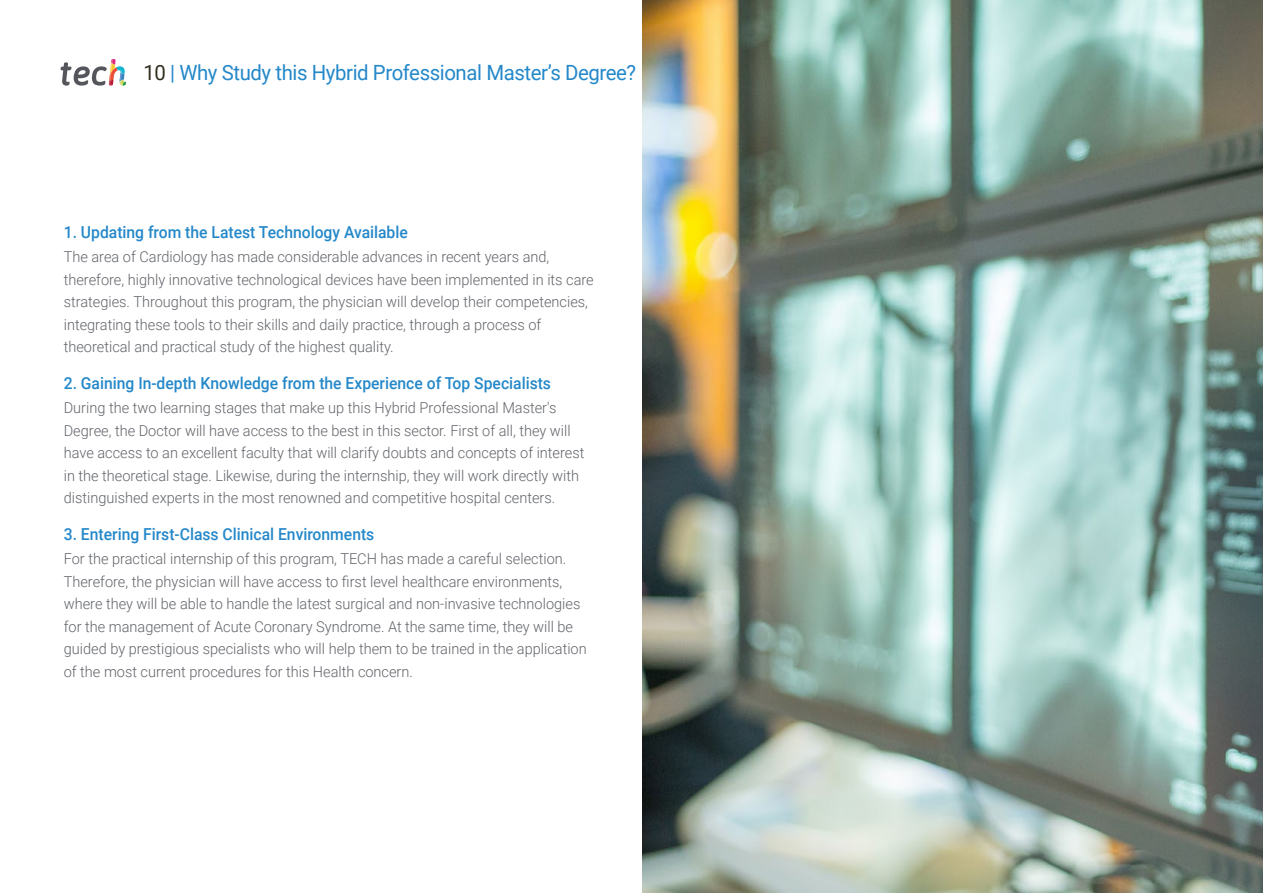
<style>
.page{position:relative;width:1263px;height:893px;background:#fff}
.page>*{position:absolute;margin:0;border:0;box-sizing:border-box;transform-origin:0 0}
.t1{font:21px "Roboto";letter-spacing:-.02em;color:#2488c9}
.t2{font:500 16.5px "Roboto";color:#2488c9;scale:.95 1}
.t3{font:300 15px/22.5px "Roboto";color:#61646a}
.s1{color:#312e20}
</style>
<div class="page">
<svg style="left:61px;top:59px;width:65px;height:27px"></svg>
<img style="left:642px;top:0;width:621px;height:893px">
<h1 class="t1" style="left:144px;top:57px;width:494px"><span class="s1">10</span> | Why Study this Hybrid Professional Master’s Degree?</h1>
<p class="t2" style="left:64px;top:220px;width:364px">1. Updating from the Latest Technology Available</p>
<p class="t3" style="left:64px;top:245px;width:531px">The area of Cardiology has made considerable advances in recent years and, therefore, highly innovative technological devices have been implemented in its care strategies. Throughout this program, the physician will develop their competencies, integrating these tools to their skills and daily practice, through a process of theoretical and practical study of the highest quality.</p>
<p class="t2" style="left:64px;top:371px;width:514px">2. Gaining In-depth Knowledge from the Experience of Top Specialists</p>
<p class="t3" style="left:64px;top:396px;width:522px">During the two learning stages that make up this Hybrid Professional Master's Degree, the Doctor will have access to the best in this sector. First of all, they will have access to an excellent faculty that will clarify doubts and concepts of interest in the theoretical stage. Likewise, during the internship, they will work directly with distinguished experts in the most renowned and competitive hospital centers.</p>
<p class="t2" style="left:64px;top:522px;width:328px">3. Entering First-Class Clinical Environments</p>
<p class="t3" style="left:64px;top:547px;width:524px">For the practical internship of this program, TECH has made a careful selection.<br>Therefore, the physician will have access to first level healthcare environments, where they will be able to handle the latest surgical and non-invasive technologies for the management of Acute Coronary Syndrome. At the same time, they will be guided by prestigious specialists who will help them to be trained in the application of the most current procedures for this Health concern.</p>
</div>
